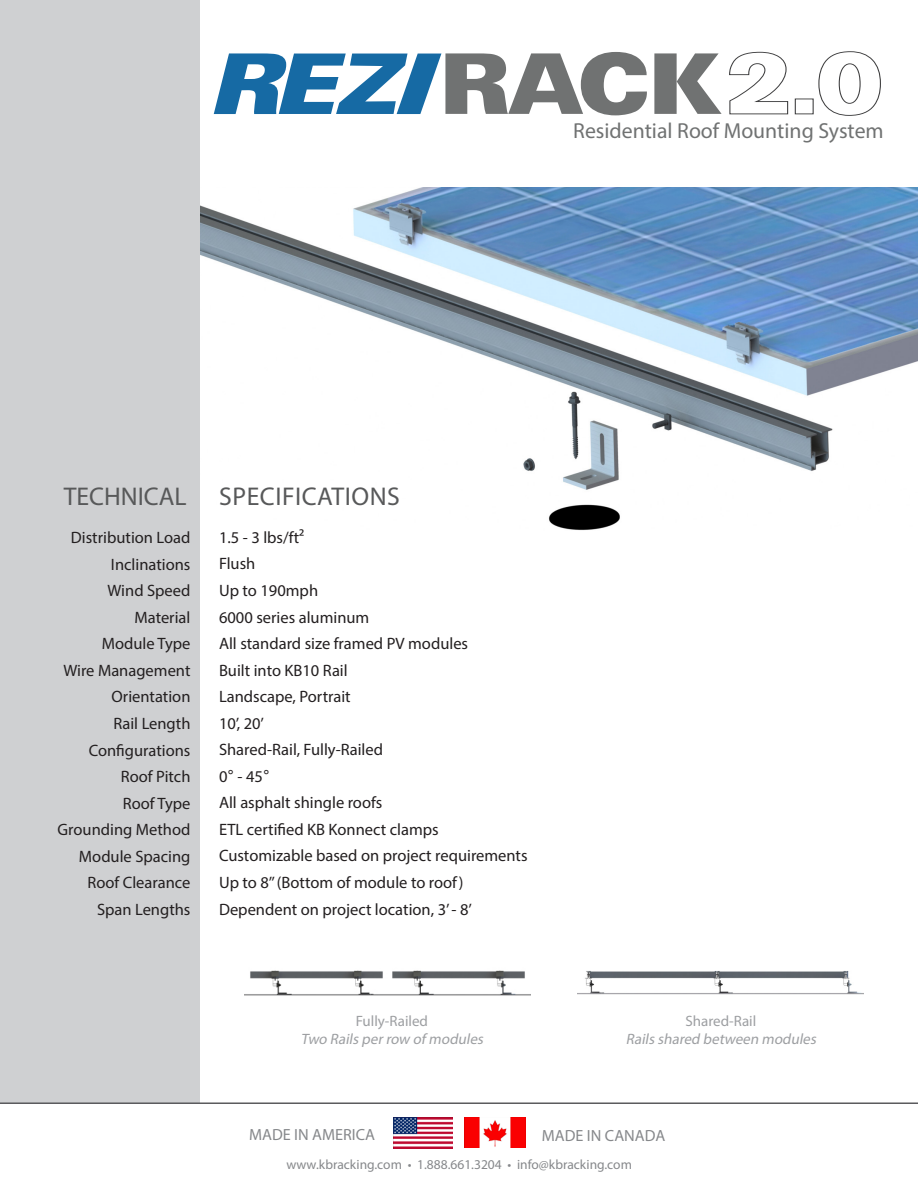
<style>
.page{position:relative;width:918px;height:1188px;background:#fff}
.page>*{position:absolute;margin:0;border:0;box-sizing:border-box;transform-origin:0 0}
.t1{font:25.8px "Myriad Pro";letter-spacing:.02em;color:#58595a}
.t2{font:25.65px "Myriad Pro";color:#58595a}
.t3{font:21.75px "Myriad Pro";color:#707272}
.t4{font:16.5px "Myriad Pro";color:#231f20}
.t5{font:16.2px "Myriad Pro";color:#86888b}
.t6{font:italic 15px "Myriad Pro";color:#9d9fa2}
.t7{font:15px "Myriad Pro";color:#9d9fa2}
.t8{font:13.5px "Myriad Pro";color:#86888b}
.s1{font-family:"Arial"}
</style>
<div class="page">
<img style="left:200px;top:187px;width:718px;height:343px">
<div style="left:0;top:0;width:200px;height:1102px;background:#cfd0d2"></div>
<img style="left:394px;top:1117px;width:58px;height:31px">
<img style="left:464px;top:1118px;width:62px;height:29px">
<hr style="left:0;top:1102px;width:918px;height:2px;background:#5a5a5d">
<img style="left:577px;top:971px;width:286px;height:24px">
<img style="left:245px;top:970px;width:286px;height:26px">
<svg style="left:654px;top:53px;width:68px;height:61px"></svg>
<svg style="left:729px;top:51px;width:152px;height:65px"></svg>
<svg style="left:214px;top:52px;width:433px;height:63px"></svg>
<p class="t3" style="left:573px;top:118px;width:312px">Residential Roof Mounting System</p>
<p class="t2" style="left:64px;top:481px;width:125px">TECHNICAL</p>
<p class="t1" style="left:219px;top:481px;width:182px">SPECIFICATIONS</p>
<p class="t4" style="left:71px;top:527px;width:121px">Distribution Load</p>
<p class="t4" style="left:111px;top:554px;width:81px">Inclinations</p>
<p class="t4" style="left:108px;top:581px;width:84px">Wind Speed</p>
<p class="t4" style="left:134px;top:607px;width:58px">Material</p>
<p class="t4" style="left:102px;top:634px;width:90px">Module Type</p>
<p class="t4" style="left:63px;top:660px;width:129px">Wire Management</p>
<p class="t4" style="left:112px;top:687px;width:80px">Orientation</p>
<p class="t4" style="left:113px;top:713px;width:79px">Rail Length</p>
<p class="t4" style="left:89px;top:740px;width:103px">Configurations</p>
<p class="t4" style="left:121px;top:766px;width:71px">Roof Pitch</p>
<p class="t4" style="left:123px;top:793px;width:69px">Roof Type</p>
<p class="t4" style="left:58px;top:820px;width:134px">Grounding Method</p>
<p class="t4" style="left:79px;top:846px;width:113px">Module Spacing</p>
<p class="t4" style="left:87px;top:873px;width:105px">Roof Clearance</p>
<p class="t4" style="left:97px;top:899px;width:95px">Span Lengths</p>
<p class="t4" style="left:219px;top:527px;width:87px">1.5 - 3 lbs/ft²</p>
<p class="t4" style="left:219px;top:554px;width:38px">Flush</p>
<p class="t4" style="left:219px;top:580px;width:101px">Up to 190mph</p>
<p class="t4" style="left:219px;top:607px;width:152px">6000 series aluminum</p>
<p class="t4" style="left:219px;top:633px;width:251px">All standard size framed PV modules</p>
<p class="t4" style="left:219px;top:660px;width:130px">Built into KB10 Rail</p>
<p class="t4" style="left:219px;top:686px;width:133px">Landscape, Portrait</p>
<p class="t4" style="left:219px;top:713px;width:47px">10’, 20’</p>
<p class="t4" style="left:219px;top:740px;width:166px">Shared-Rail, Fully-Railed</p>
<p class="t4" style="left:219px;top:766px;width:52px">0<span class="s1">°</span> - 45<span class="s1">°</span></p>
<p class="t4" style="left:219px;top:793px;width:165px">All asphalt shingle roofs</p>
<p class="t4" style="left:219px;top:819px;width:221px">ETL certified KB Konnect clamps</p>
<p class="t4" style="left:219px;top:846px;width:310px">Customizable based on project requirements</p>
<p class="t4" style="left:219px;top:872px;width:246px">Up to 8’’ (Bottom of module to roof)</p>
<p class="t4" style="left:219px;top:899px;width:255px">Dependent on project location, 3’ - 8’</p>
<p class="t7" style="left:356px;top:1012px;width:74px">Fully-Railed</p>
<p class="t6" style="left:301px;top:1030px;width:187px">Two Rails perrow of modules</p>
<p class="t7" style="left:686px;top:1012px;width:72px">Shared-Rail</p>
<p class="t6" style="left:626px;top:1030px;width:195px">Rails shared between modules</p>
<p class="t5" style="left:249px;top:1124px;width:127px">MADE IN AMERICA</p>
<p class="t5" style="left:542px;top:1125px;width:125px">MADE IN CANADA</p>
<p class="t8" style="left:286px;top:1157px;width:347px">www.kbracking.com • 1.888.661.3204 • info@kbracking.com</p>
</div>
